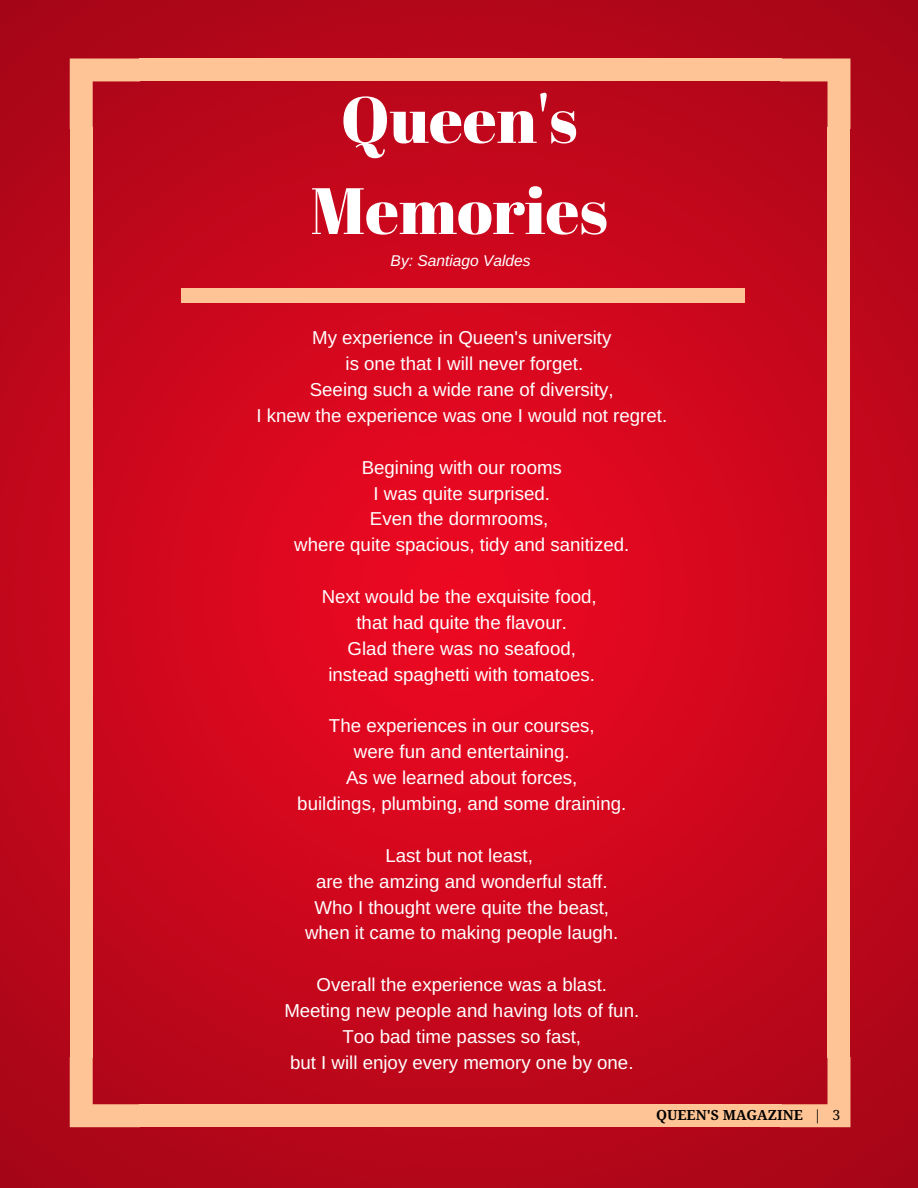
<style>
.page{position:relative;width:918px;height:1188px;background:#fff}
.page>*{position:absolute;margin:0;border:0;box-sizing:border-box;transform-origin:0 0}
.t1{font:65.4px/91.2px "Abril Fatface";color:#fff;text-align:center}
.t2{font:18.75px/25.8px "Arimo";color:#fff;text-align:center}
.t3{font:italic 15.6px "Arimo";color:#fff}
.t4{font:700 13.95px "Droid Serif";color:#000}
.s1{font-weight:400}
</style>
<div class="page">
<img style="left:0;top:0;width:918px;height:1188px">
<div style="left:828px;top:127px;width:22px;height:931px;background:#ffc495"></div>
<div style="left:70px;top:127px;width:23px;height:931px;background:#ffc495"></div>
<div style="left:139px;top:59px;width:643px;height:22px;background:#ffc495"></div>
<div style="left:139px;top:1104px;width:643px;height:23px;background:#ffc495"></div>
<svg style="left:780px;top:58px;width:70px;height:71px;background:#db6c5b"></svg>
<svg style="left:70px;top:58px;width:70px;height:71px;background:#db6c5c"></svg>
<svg style="left:780px;top:1057px;width:70px;height:70px;background:#db6c5c"></svg>
<svg style="left:70px;top:1057px;width:70px;height:70px;background:#db6d5c"></svg>
<div style="left:182px;top:288px;width:563px;height:15px;background:#ffc495"></div>
<h1 class="t1" style="left:310px;top:72px;width:299px">Queen's<br>Memories</h1>
<p class="t3" style="left:391px;top:251px;width:142px">By: Santiago Valdes</p>
<p class="t2" style="left:256px;top:325px;width:412px">My experience in Queen's university<br>is one that I will never forget.<br>Seeing such a wide rane of diversity,<br>I knew the experience was one I would not regret.</p>
<p class="t2" style="left:294px;top:454px;width:337px">Begining with our rooms<br>I was quite surprised.<br>Even the dormrooms,<br>where quite spacious, tidy and sanitized.</p>
<p class="t2" style="left:322px;top:584px;width:276px">Next would be the exquisite food, that had quite the flavour.<br>Glad there was no seafood, instead spaghetti with tomatoes.</p>
<p class="t2" style="left:297px;top:713px;width:330px">The experiences in our courses,<br>were fun and entertaining.<br>As we learned about forces,<br>buildings, plumbing, and some draining.</p>
<p class="t2" style="left:305px;top:842px;width:315px">Last but not least,<br>are the amzing and wonderful staff.<br>Who I thought were quite the beast, when it came to making people laugh.</p>
<p class="t2" style="left:284px;top:972px;width:356px">Overall the experience was a blast.<br>Meeting new people and having lots of fun.<br>Too bad time passes so fast,<br>but I will enjoy every memory one by one.</p>
<p class="t4" style="left:656px;top:1107px;width:186px">QUEEN'S MAGAZINE <span class="s1">| 3</span></p>
</div>
